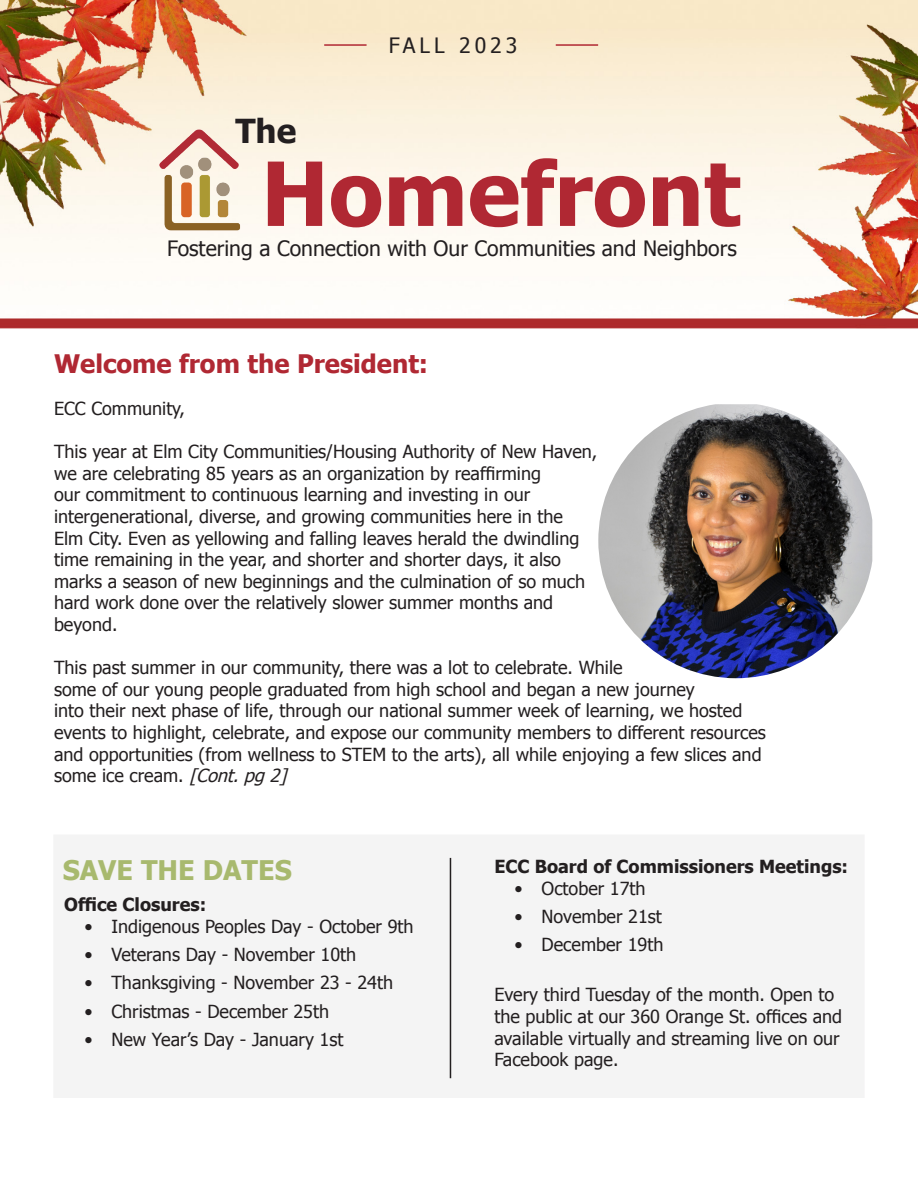
<style>
.page{position:relative;width:918px;height:1188px;background:#fff}
.page>*{position:absolute;margin:0;border:0;box-sizing:border-box;transform-origin:0 0}
.t1{font:700 88.5px "Tahoma";color:#b02833}
.t2{font:700 33px "Tahoma";color:#231f20}
.Header__2{font:700 27px "Tahoma";color:#a8b96e}
.Headers{font:700 25.5px "Tahoma";color:#b02833}
.t3{font:21.15px "Tahoma";color:#231f20}
.t4{font:21.15px "Tahoma";letter-spacing:.19em;color:#231f20}
.Body{font:18px/21.6px "Tahoma";color:#231f20}
.Body-2{font:700 18px "Tahoma";color:#231f20}
.s1{font-style:italic}
</style>
<div class="page">
<img style="left:0;top:1px;width:918px;height:678px">
<img style="left:135px;top:116px;width:126px;height:119px">
<hr style="left:556px;top:44px;width:42px;height:2px;background:#b02833">
<hr style="left:324px;top:44px;width:43px;height:2px;background:#b02833">
<img style="left:598px;top:404px;width:274px;height:274px">
<div style="left:54px;top:835px;width:810px;height:262px;background:#f4f4f4"></div>
<hr style="left:450px;top:858px;width:1px;height:220px;background:#231f20">
<p class="t2" style="left:235px;top:108px;width:62px">The</p>
<p class="t4" style="left:389px;top:31px;width:130px">FALL 2023</p>
<p class="t1" style="left:261px;top:132px;width:481px">Homefront</p>
<p class="t3" style="left:167px;top:234px;width:571px">Fostering a Connection with Our Communities and Neighbors</p>
<p class="Headers" style="left:54px;top:345px;width:376px">Welcome from the President:</p>
<p class="Body" style="left:54px;top:397px;width:133px">ECC Community,</p>
<p class="Body" style="left:54px;top:440px;width:545px">This year at Elm City Communities/Housing Authority of New Haven, we are celebrating 85 years as an organization by reaffirming<br>our commitment to continuous learning and investing in our intergenerational, diverse, and growing communities here in the</p>
<p class="Body" style="left:54px;top:526px;width:533px">Elm City. Even as yellowing and falling leaves herald the dwindling time remaining in the year, and shorter and shorter days, it also marks a season of new beginnings and the culmination of so much hard work done over the relatively slower summer months and beyond.</p>
<p class="Body" style="left:54px;top:656px;width:713px">This past summer in our community, there was a lot to celebrate. While<br>some of our young people graduated from high school and began a new journey<br>into their next phase of life, through our national summer week of learning, we hosted events to highlight, celebrate, and expose our community members to different resources and opportunities (from wellness to STEM to the arts), all while enjoying a few slices and some ice cream. <span class="s1">[Cont.pg2]</span></p>
<p class="Header__2" style="left:63px;top:851px;width:231px">SAVE THE DATES</p>
<p class="Body-2" style="left:64px;top:892px;width:144px">Office Closures:</p>
<p class="Body" style="left:84px;top:914px;width:331px">• Indigenous Peoples Day - October 9th</p>
<p class="Body" style="left:84px;top:943px;width:273px">• Veterans Day - November 10th</p>
<p class="Body" style="left:84px;top:971px;width:310px">• Thanksgiving - November 23 - 24th</p>
<p class="Body" style="left:84px;top:999px;width:246px">• Christmas - December 25th</p>
<p class="Body" style="left:84px;top:1028px;width:261px">• New Year’s Day - January 1st</p>
<p class="Body-2" style="left:494px;top:854px;width:355px">ECC Board of Commissioners Meetings:</p>
<p class="Body" style="left:515px;top:877px;width:133px">• October 17th</p>
<p class="Body" style="left:515px;top:905px;width:149px">• November 21st</p>
<p class="Body" style="left:515px;top:933px;width:150px">• December 19th</p>
<p class="Body" style="left:494px;top:983px;width:349px">Every third Tuesday of the month. Open to the public at our 360 Orange St. offices and available virtually and streaming live on our Facebook page.</p>
</div>
